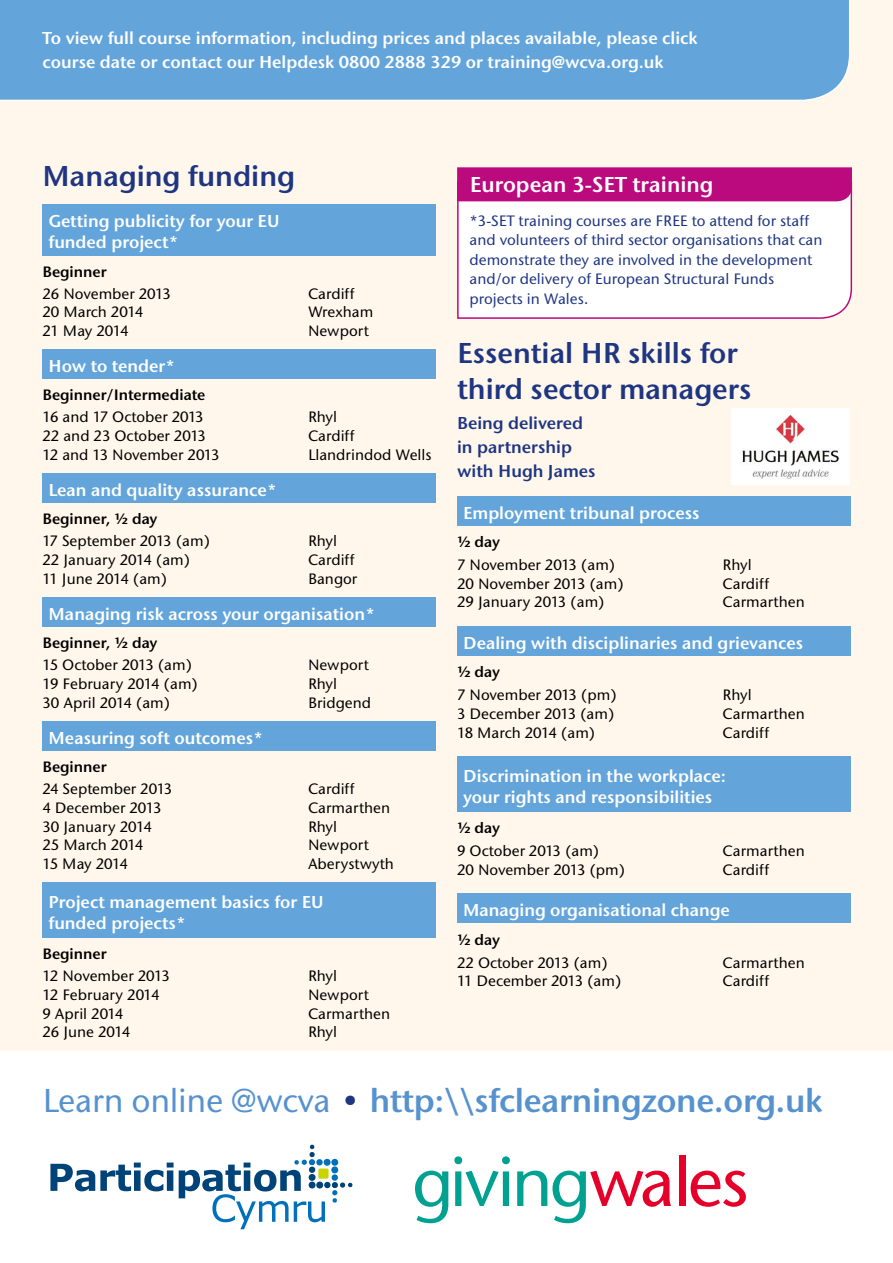
<style>
.page{position:relative;width:893px;height:1263px;background:#fff}
.page>*{position:absolute;margin:0;border:0;box-sizing:border-box;transform-origin:0 0}
.t1{font:69px "Stone Sans";letter-spacing:-.025em;color:#00a191}
.t2{font:34.5px "Stone Sans Itc T Semi";letter-spacing:-.01em;color:#5692ce}
.t3{font:30px/36px "Stone Sans Itc T Semi";color:#1e3582}
.t4{font:22.5px "Stone Sans Itc T Semi";color:#fff}
.t5{font:18px/21px "Stone Sans Itc T Semi";color:#fff}
.t6{font:18px/24px "Stone Sans Itc T Semi";color:#1e3582}
.t7{font:500 15.75px "Stone Sans Itc T";color:#000}
.t8{font:500 15.75px/19.5px "Stone Sans Itc T";color:#1e3582}
.t9{font:15.75px "Stone Sans Itc T Semi";color:#000}
.t10{font:500 15.75px "Stone Sans Itc T";letter-spacing:-.025em;color:#000}
.s1{font-family:"Stone Sans Itc T";font-weight:500}
.s2{font-family:"Stone Sans Itc T";font-weight:500;color:#1e3582}
.s3{color:#e60029}
</style>
<div class="page">
<div style="left:0;top:0;width:893px;height:1050px;background:#fff7eb"></div>
<div style="left:0;top:0;width:850px;height:101px;background:#63a5db"></div>
<div style="left:43px;top:204px;width:393px;height:51px;background:#63a5db"></div>
<div style="left:43px;top:349px;width:393px;height:30px;background:#63a5db"></div>
<div style="left:43px;top:473px;width:393px;height:30px;background:#63a5db"></div>
<div style="left:43px;top:597px;width:393px;height:30px;background:#63a5db"></div>
<div style="left:43px;top:721px;width:393px;height:30px;background:#63a5db"></div>
<div style="left:43px;top:883px;width:393px;height:55px;background:#63a5db"></div>
<div style="left:457px;top:496px;width:394px;height:30px;background:#63a5db"></div>
<div style="left:457px;top:626px;width:394px;height:30px;background:#63a5db"></div>
<div style="left:457px;top:756px;width:394px;height:56px;background:#63a5db"></div>
<div style="left:457px;top:893px;width:394px;height:30px;background:#63a5db"></div>
<svg style="left:50px;top:1144px;width:303px;height:85px"></svg>
<div style="left:457px;top:181px;width:396px;height:138px;background:#fff"></div>
<div style="left:457px;top:167px;width:395px;height:34px;background:#ba0a7e"></div>
<div style="left:732px;top:408px;width:117px;height:77px;background:#fff"></div>
<img style="left:742px;top:412px;width:97px;height:67px">
<p class="t5" style="left:43px;top:26px;width:657px;line-height:24px">To view full course information, including prices and places available, please click course date or contact our Helpdesk 0800 2888 329 or training@wcva.org.uk</p>
<h3 class="t3" style="left:43px;top:157px;width:254px">Managing funding</h3>
<p class="t5" style="left:49px;top:211px;width:232px">Getting publicity for your EU funded project*</p>
<p class="t9" style="left:43px;top:262px;width:66px">Beginner</p>
<p class="t7" style="left:43px;top:284px;width:130px">26 November 2013</p>
<p class="t7" style="left:308px;top:284px;width:48px">Cardiff</p>
<p class="t7" style="left:43px;top:303px;width:102px">20 March 2014</p>
<p class="t7" style="left:308px;top:303px;width:67px">Wrexham</p>
<p class="t10" style="left:43px;top:322px;width:88px">21 May 2014</p>
<p class="t7" style="left:308px;top:322px;width:62px">Newport</p>
<p class="t5" style="left:49px;top:356px;width:129px">How to tender*</p>
<p class="t9" style="left:43px;top:386px;width:164px">Beginner/Intermediate</p>
<p class="t7" style="left:43px;top:408px;width:163px">16 and 17 October 2013</p>
<p class="t7" style="left:308px;top:408px;width:30px">Rhyl</p>
<p class="t7" style="left:43px;top:427px;width:165px">22 and 23 October 2013</p>
<p class="t7" style="left:308px;top:427px;width:48px">Cardiff</p>
<p class="t7" style="left:43px;top:445px;width:179px">12 and 13 November 2013</p>
<p class="t7" style="left:308px;top:445px;width:125px">Llandrindod Wells</p>
<p class="t5" style="left:49px;top:480px;width:230px">Lean and quality assurance*</p>
<p class="t9" style="left:43px;top:510px;width:116px">Beginner, ½ day</p>
<p class="t7" style="left:43px;top:532px;width:169px">17 September 2013 (am)</p>
<p class="t7" style="left:308px;top:532px;width:30px">Rhyl</p>
<p class="t7" style="left:43px;top:551px;width:149px">22 January 2014 (am)</p>
<p class="t7" style="left:308px;top:551px;width:48px">Cardiff</p>
<p class="t7" style="left:43px;top:569px;width:126px">11 June 2014 (am)</p>
<p class="t7" style="left:308px;top:569px;width:51px">Bangor</p>
<p class="t5" style="left:49px;top:603px;width:328px">Managing risk across your organisation*</p>
<p class="t9" style="left:43px;top:634px;width:116px">Beginner, ½ day</p>
<p class="t7" style="left:43px;top:656px;width:151px">15 October 2013 (am)</p>
<p class="t7" style="left:308px;top:656px;width:62px">Newport</p>
<p class="t7" style="left:43px;top:674px;width:157px">19 February 2014 (am)</p>
<p class="t7" style="left:308px;top:674px;width:30px">Rhyl</p>
<p class="t7" style="left:43px;top:693px;width:129px">30 April 2014 (am)</p>
<p class="t7" style="left:308px;top:693px;width:65px">Bridgend</p>
<p class="t5" style="left:49px;top:727px;width:217px">Measuring soft outcomes*</p>
<p class="t9" style="left:43px;top:758px;width:66px">Beginner</p>
<p class="t7" style="left:43px;top:780px;width:131px">24 September 2013</p>
<p class="t7" style="left:308px;top:780px;width:48px">Cardiff</p>
<p class="t7" style="left:43px;top:798px;width:121px">4 December 2013</p>
<p class="t7" style="left:308px;top:798px;width:84px">Carmarthen</p>
<p class="t7" style="left:43px;top:817px;width:111px">30 January 2014</p>
<p class="t7" style="left:308px;top:817px;width:30px">Rhyl</p>
<p class="t7" style="left:43px;top:836px;width:102px">25 March 2014</p>
<p class="t7" style="left:308px;top:836px;width:62px">Newport</p>
<p class="t10" style="left:43px;top:855px;width:87px">15 May 2014</p>
<p class="t7" style="left:308px;top:855px;width:87px">Aberystwyth</p>
<p class="t5" style="left:49px;top:891px;width:276px">Project management basics for EU funded projects*</p>
<p class="t9" style="left:43px;top:944px;width:66px">Beginner</p>
<p class="t7" style="left:43px;top:967px;width:129px">12 November 2013</p>
<p class="t7" style="left:308px;top:967px;width:30px">Rhyl</p>
<p class="t7" style="left:43px;top:985px;width:118px">12 February 2014</p>
<p class="t7" style="left:308px;top:985px;width:62px">Newport</p>
<p class="t7" style="left:43px;top:1004px;width:82px">9 April 2014</p>
<p class="t7" style="left:308px;top:1004px;width:84px">Carmarthen</p>
<p class="t7" style="left:43px;top:1023px;width:89px">26 June 2014</p>
<p class="t7" style="left:308px;top:1023px;width:30px">Rhyl</p>
<h3 class="t4" style="left:470px;top:171px;width:245px">European 3-SET training</h3>
<p class="t8" style="left:469px;top:211px;width:354px">*3-SET training courses are FREE to attend for staff and volunteers of third sector organisations that can demonstrate they are involved in the development and/or delivery of European Structural Funds projects in Wales.</p>
<h3 class="t3" style="left:457px;top:334px;width:296px">Essential HR skills for third sector managers</h3>
<p class="t6" style="left:457px;top:411px;width:140px">Being delivered in partnership with Hugh James</p>
<p class="t5" style="left:463px;top:502px;width:238px">Employment tribunal process</p>
<p class="t9" style="left:457px;top:532px;width:44px">½ day</p>
<p class="t7" style="left:457px;top:555px;width:160px">7 November 2013 (am)</p>
<p class="t7" style="left:723px;top:555px;width:30px">Rhyl</p>
<p class="t7" style="left:457px;top:574px;width:168px">20 November 2013 (am)</p>
<p class="t7" style="left:723px;top:574px;width:48px">Cardiff</p>
<p class="t7" style="left:457px;top:593px;width:149px">29 January 2013 (am)</p>
<p class="t7" style="left:723px;top:593px;width:84px">Carmarthen</p>
<p class="t5" style="left:463px;top:632px;width:342px">Dealing with disciplinaries and grievances</p>
<p class="t9" style="left:457px;top:662px;width:44px">½ day</p>
<p class="t7" style="left:457px;top:686px;width:161px">7 November 2013 (pm)</p>
<p class="t7" style="left:723px;top:686px;width:30px">Rhyl</p>
<p class="t7" style="left:457px;top:704px;width:159px">3 December 2013 (am)</p>
<p class="t7" style="left:723px;top:704px;width:84px">Carmarthen</p>
<p class="t7" style="left:457px;top:723px;width:140px">18 March 2014 (am)</p>
<p class="t7" style="left:723px;top:723px;width:48px">Cardiff</p>
<p class="t5" style="left:463px;top:765px;width:264px">Discrimination in the workplace: your rights and responsibilities</p>
<p class="t9" style="left:457px;top:818px;width:44px">½ day</p>
<p class="t7" style="left:457px;top:841px;width:144px">9 October 2013 (am)</p>
<p class="t7" style="left:723px;top:841px;width:84px">Carmarthen</p>
<p class="t7" style="left:457px;top:860px;width:170px">20 November 2013 (pm)</p>
<p class="t7" style="left:723px;top:860px;width:48px">Cardiff</p>
<p class="t5" style="left:463px;top:900px;width:268px">Managing organisational change</p>
<p class="t9" style="left:457px;top:930px;width:44px">½ day</p>
<p class="t7" style="left:457px;top:953px;width:152px">22 October 2013 (am)</p>
<p class="t7" style="left:723px;top:953px;width:84px">Carmarthen</p>
<p class="t7" style="left:457px;top:972px;width:166px">11 December 2013 (am)</p>
<p class="t7" style="left:723px;top:972px;width:48px">Cardiff</p>
<h2 class="t2" style="left:43px;top:1080px;width:781px"><span class="s1">Learn online @wcva</span> <span class="s2">•</span> http:\\sfclearningzone.org.uk</h2>
<h1 class="t1" style="left:412px;top:1141px;width:338px">giving<span class="s3">wales</span></h1>
</div>
